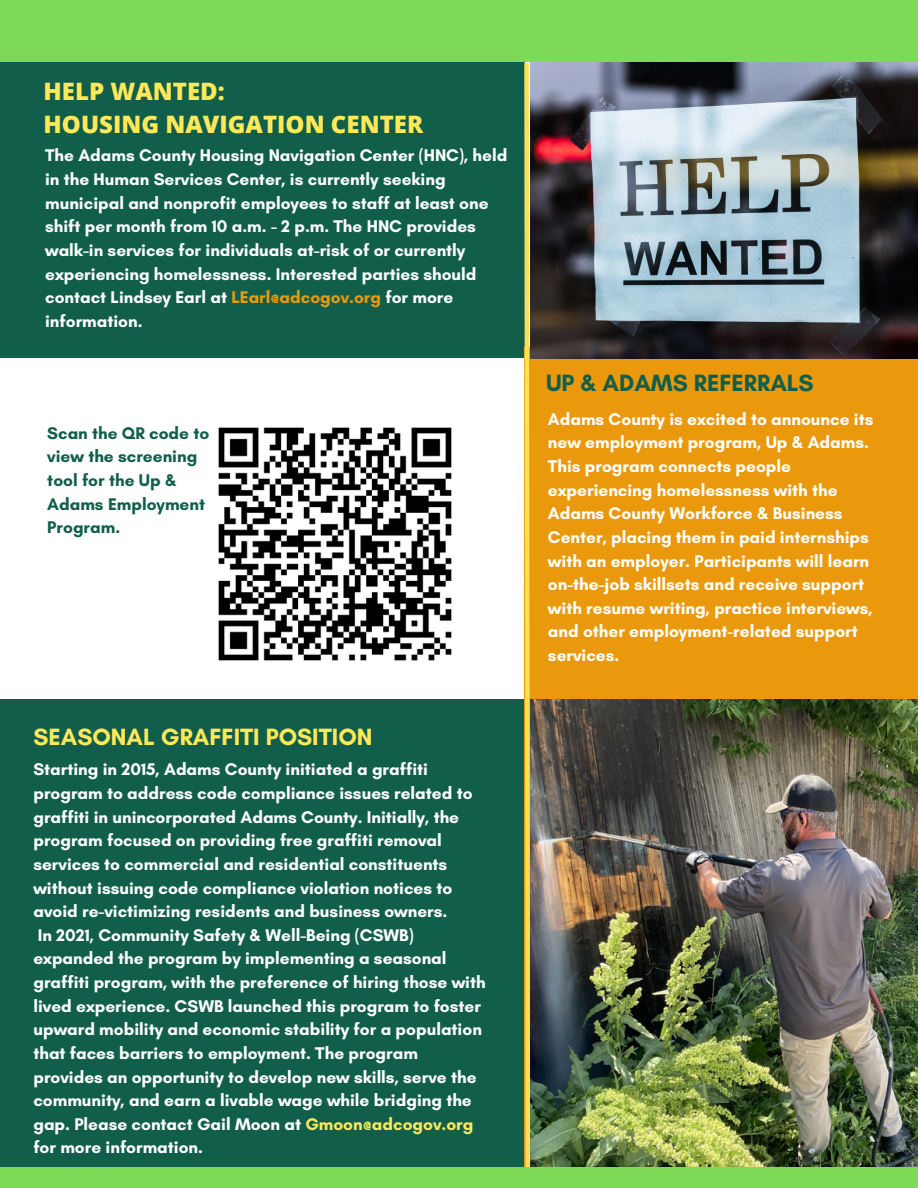
<style>
.page{position:relative;width:918px;height:1188px;background:#fff}
.page>*{position:absolute;margin:0;border:0;box-sizing:border-box;transform-origin:0 0}
.t1{font:800 24px "Open Sans";color:#ffe959}
.t2{font:700 24px "Glacial Indifference";color:#ffe959}
.t3{font:700 24px "Glacial Indifference";color:#115f4b}
.t4{font:700 17.25px/23.7px "Glacial Indifference";color:#fff}
.t5{font:700 17.25px/23.7px "Glacial Indifference";color:#fefefe}
.t6{font:700 17.25px/23.7px "Glacial Indifference";color:#115f4b}
.s1{color:#ea990c}
.s2{color:#fff}
.s3{color:#ffe959}
</style>
<div class="page">
<div style="left:0;top:0;width:524px;height:358px;background:#115f4b"></div>
<div style="left:0;top:699px;width:530px;height:489px;background:#115f4b"></div>
<div style="left:524px;top:348px;width:394px;height:840px;background:#ea990c"></div>
<div style="left:0;top:0;width:918px;height:62px;background:#7ed957"></div>
<svg style="left:524px;top:62px;width:8px;height:1105px"></svg>
<img style="left:218px;top:427px;width:234px;height:234px">
<img style="left:530px;top:699px;width:388px;height:468px">
<img style="left:530px;top:62px;width:387px;height:296px">
<div style="left:0;top:1167px;width:918px;height:21px;background:#7ed957"></div>
<p class="t1" style="left:44px;top:75px;width:183px">HELP WANTED:</p>
<p class="t1" style="left:44px;top:107px;width:381px">HOUSING NAVIGATION CENTER</p>
<p class="t5" style="left:45px;top:144px;width:464px">The Adams County Housing Navigation Center (HNC), held in the Human Services Center, is currently seeking municipal and nonprofit employees to staff at least one shift per month from 10 a.m. - 2 p.m. The HNC provides walk-in services for individuals at-risk of or currently experiencing homelessness. Interested parties should contact Lindsey Earl at <span class="s1">LEarl@adcogov.org</span> <span class="s2">for more information.</span></p>
<p class="t6" style="left:47px;top:421px;width:163px">Scan the QR code to view the screening tool for the Up &amp;<br>Adams Employment<br>Program.</p>
<p class="t2" style="left:33px;top:722px;width:341px">SEASONAL GRAFFITI POSITION</p>
<p class="t4" style="left:33px;top:758px;width:441px">Starting in 2015, Adams County initiated a graffiti program to address code compliance issues related to graffiti in unincorporated Adams County. Initially, the program focused on providing free graffiti removal services to commercial and residential constituents without issuing code compliance violation notices to avoid re-victimizing residents and business owners.</p>
<p class="t4" style="left:33px;top:923px;width:454px">In 2021, Community Safety &amp; Well-Being (CSWB) expanded the program by implementing a seasonal graffiti program, with the preference of hiring those with lived experience. CSWB launched this program to foster upward mobility and economic stability for a population that faces barriers to employment. The program provides an opportunity to develop new skills, serve the community, and earn a livable wage while bridging the gap. Please contact Gail Moon at <span class="s3">Gmoon@adcogov.org </span>for more information.</p>
<p class="t3" style="left:546px;top:368px;width:269px">UP &amp; ADAMS REFERRALS</p>
<p class="t4" style="left:548px;top:407px;width:327px">Adams County is excited to announce its new employment program, Up &amp; Adams.<br>This program connects people experiencing homelessness with the Adams County Workforce &amp; Business Center, placing them in paid internships with an employer. Participants will learn on-the-job skillsets and receive support with resume writing, practice interviews, and other employment-related support services.</p>
</div>
